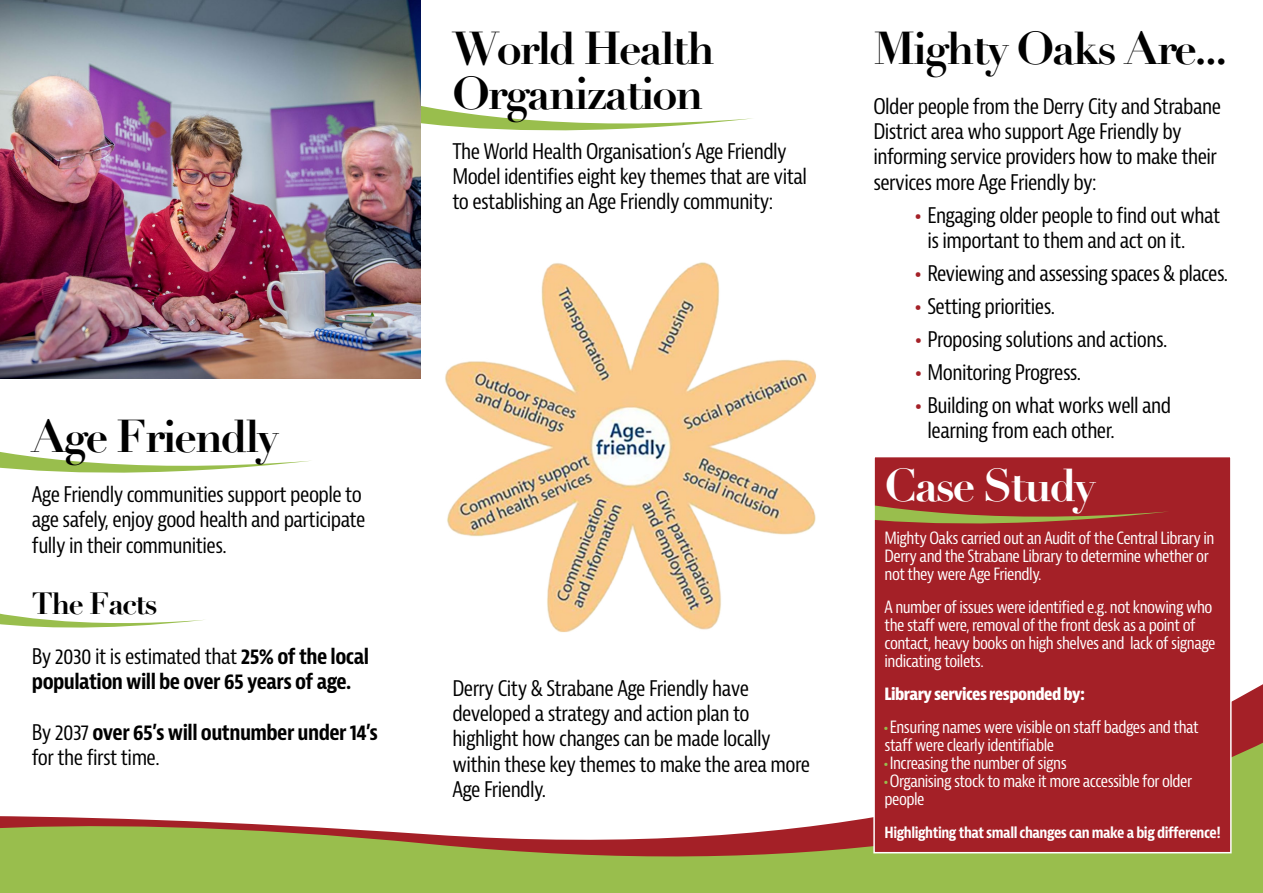
<style>
.page{position:relative;width:1263px;height:893px;background:#fff}
.page>*{position:absolute;margin:0;border:0;box-sizing:border-box;transform-origin:0 0}
.t1{font:700 45px/45px "Didot";letter-spacing:-.05em;color:#000}
.t2{font:700 45px "Didot";letter-spacing:-.05em;color:#fff}
.t3{font:700 30px "Didot";letter-spacing:-.05em;color:#000}
.t4{font:condensed 21px/25.2px "Bernina Sans";letter-spacing:-.025em;color:#000}
.t5{font:700 condensed 21px/25.2px "Bernina Sans";letter-spacing:-.025em;color:#000}
.t6{font:condensed 16.5px/18px "Bernina Sans";letter-spacing:-.03em;color:#fff}
.t7{font:700 condensed 15px "Bernina Sans";letter-spacing:-.03em;color:#fff}
.s1{font-weight:400}
.s2{font-weight:800;color:#a42027}
.s3{font-weight:800}
.s4{font-weight:800;color:#99be4d}
</style>
<div class="page">
<svg style="left:421px;top:106px;width:331px;height:25px"></svg>
<img style="left:0;top:0;width:421px;height:378px">
<svg style="left:0;top:452px;width:311px;height:21px"></svg>
<svg style="left:0;top:684px;width:1263px;height:209px"></svg>
<svg style="left:0;top:613px;width:204px;height:15px"></svg>
<img style="left:445px;top:262px;width:371px;height:371px">
<div style="left:874px;top:457px;width:357px;height:396px;background:#a42027"></div>
<svg style="left:876px;top:505px;width:292px;height:19px"></svg>
<div style="left:873px;top:456px;width:358px;height:397px;border:2px solid #fff"></div>
<h1 class="t1" style="left:32px;top:414px;width:248px">Age Friendly</h1>
<p class="t4" style="left:32px;top:482px;width:335px">Age Friendly communities support people to age safely, enjoy good health and participate fully in their communities.</p>
<h2 class="t3" style="left:32px;top:584px;width:127px">The Facts</h2>
<p class="t5" style="left:32px;top:644px;width:339px"><span class="s1">By 2030 it is estimated that</span> 25% of the local population will be over 65 years of age.</p>
<p class="t5" style="left:32px;top:720px;width:348px"><span class="s1">By 2037</span> over 65’s will outnumber under 14’s <span class="s1">for the first time.</span></p>
<h1 class="t1" style="left:452px;top:26px;width:264px">World Health<br>Organization</h1>
<p class="t4" style="left:452px;top:139px;width:356px">The World Health Organisation’s Age Friendly<br>Model identifies eight key themes that are vital to establishing an Age Friendly community:</p>
<p class="t4" style="left:452px;top:676px;width:359px">Derry City &amp; Strabane Age Friendly have developed a strategy and action plan to highlight how changes can be made locally within these key themes to make the area more Age Friendly.</p>
<h1 class="t1" style="left:873px;top:26px;width:356px">Mighty Oaks Are...</h1>
<p class="t4" style="left:873px;top:94px;width:349px">Older people from the Derry City and Strabane District area who support Age Friendly by informing service providers how to make their services more Age Friendly by:</p>
<p class="t4" style="left:927px;top:203px;width:294px;text-indent:-12px"><span class="s2">•</span> Engaging older people to find out what is important to them and act on it.</p>
<p class="t4" style="left:915px;top:261px;width:315px"><span class="s2">•</span> Reviewing and assessing spaces &amp; places.</p>
<p class="t4" style="left:915px;top:294px;width:141px"><span class="s2">•</span> Setting priorities.</p>
<p class="t4" style="left:915px;top:327px;width:254px"><span class="s2">•</span> Proposing solutions and actions.</p>
<p class="t4" style="left:915px;top:360px;width:168px"><span class="s2">•</span> Monitoring Progress.</p>
<p class="t4" style="left:927px;top:393px;width:245px;text-indent:-12px"><span class="s2">•</span> Building on what works well and learning from each other.</p>
<h1 class="t2" style="left:884px;top:457px;width:213px">Case Study</h1>
<p class="t6" style="left:884px;top:530px;width:331px">Mighty Oaks carried out an Audit of the Central Library in<br>Derry and the Strabane Library to determine whether or not they were Age Friendly.</p>
<p class="t6" style="left:884px;top:599px;width:333px">A number of issues were identified e.g. not knowing who the staff were, removal of the front desk as a point of contact, heavy books on high shelves and lack of signage indicating toilets.</p>
<p class="t6" style="left:884px;top:678px;width:316px;line-height:33px"><span class="s3">Library services responded by:<br></span><span class="s4">·</span> Ensuring names were visible on staff badges and that</p>
<p class="t6" style="left:884px;top:737px;width:309px">staff were clearly identifiable<br><span class="s4">·</span> Increasing the number of signs<br><span class="s4">·</span> Organising stock to make it more accessible for older people</p>
<p class="t7" style="left:884px;top:824px;width:338px">Highlighting that small changes can make a big difference!</p>
</div>
